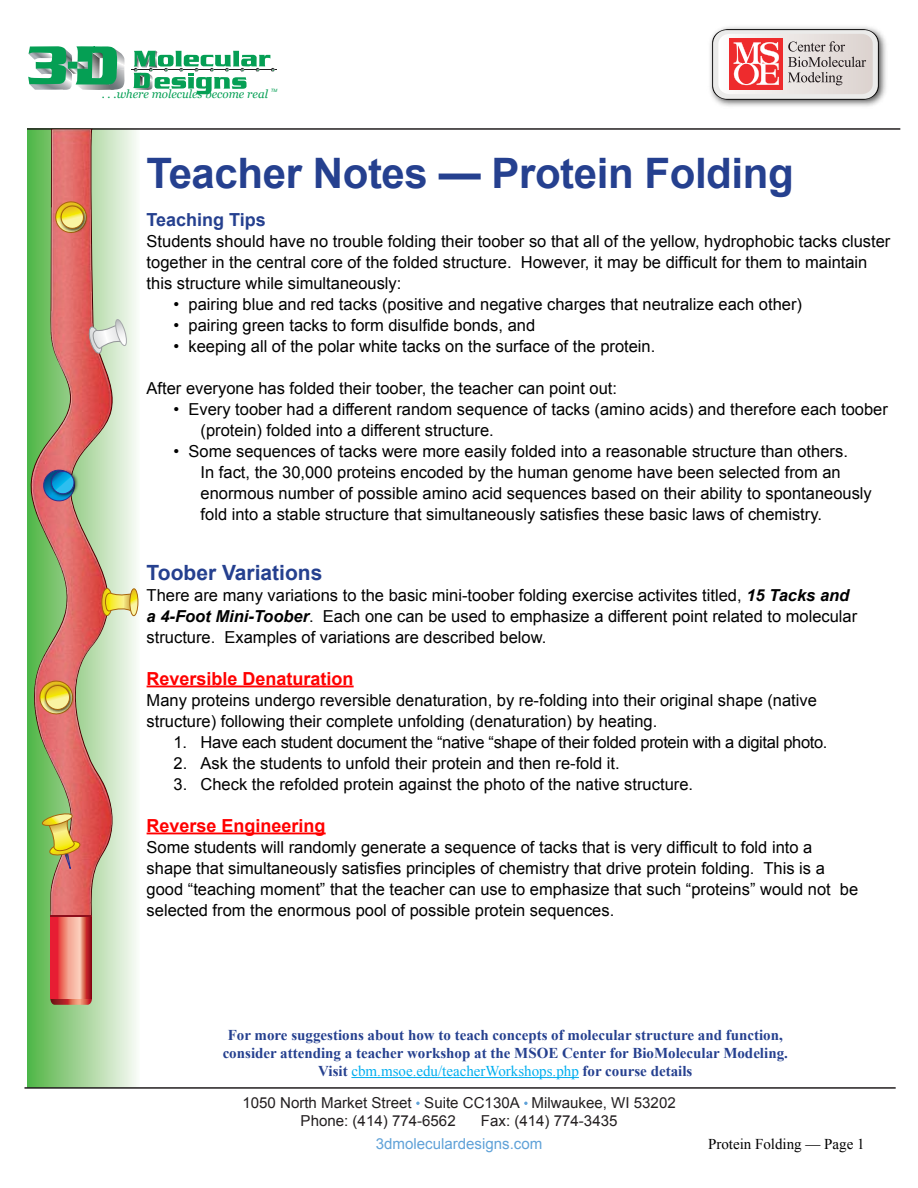
<style>
.page{position:relative;width:918px;height:1188px;background:#fff}
.page>*{position:absolute;margin:0;border:0;box-sizing:border-box;transform-origin:0 0}
.t1{font:700 42px "Arial";letter-spacing:-.01em;color:#25408f}
.t2{font:700 21px "Arial";color:#25408f}
.t3{font:700 18px "Arial";color:#f00}
.t4{font:700 18px "Arial";color:#25408f}
.t5{font:16.5px/21px "Arial";color:#000}
.t6{font:16.5px "Arial";letter-spacing:-.02em;color:#000}
.t7{font:15.15px/18.1px "Arial";color:#231f20}
.t8{font:15.15px "Arial";color:#60a2d8}
.t9{font:700 15px/18px "Times New Roman";color:#25408f;text-align:center}
.t10{font:15px "Times New Roman";color:#000}
.t11{font:italic 11.55px "Georgia";color:#059f54}
.t12{font:italic 4.5px "Arial";color:#059f54}
.s1{font-weight:700;font-style:italic}
.s2{font-weight:400;color:#00aeef}
</style>
<div class="page">
<div style="left:27px;top:129px;width:113px;height:959px;background:linear-gradient(to right,#51b444,#fbfaf6)"></div>
<hr style="left:131px;top:70px;width:146px;height:1px;background:#201d1e">
<svg style="left:28px;top:46px;width:97px;height:29px"></svg>
<svg style="left:133px;top:51px;width:142px;height:44px"></svg>
<hr style="left:27px;top:128px;width:873px;height:2px;background:#231f20">
<hr style="left:25px;top:1087px;width:871px;height:2px;background:#231f20">
<img style="left:27px;top:75px;width:139px;height:945px">
<hr style="left:50px;top:916px;width:42px;height:2px;background:#8d0e1b">
<svg style="left:50px;top:998px;width:42px;height:7px"></svg>
<svg style="left:50px;top:918px;width:42px;height:80px;background:#e36964"></svg>
<img style="left:76px;top:468px;width:4px;height:32px">
<svg style="left:42px;top:468px;width:34px;height:34px"></svg>
<img style="left:88px;top:202px;width:1px;height:32px">
<svg style="left:54px;top:200px;width:34px;height:34px"></svg>
<img style="left:75px;top:682px;width:1px;height:34px">
<svg style="left:38px;top:679px;width:37px;height:37px"></svg>
<svg style="left:88px;top:319px;width:39px;height:35px"></svg>
<svg style="left:41px;top:813px;width:40px;height:60px;background:#bba757"></svg>
<svg style="left:101px;top:500px;width:37px;height:116px;background:#dde2b9"></svg>
<img style="left:710px;top:26px;width:176px;height:81px">
<svg style="left:712px;top:29px;width:167px;height:71px;background:#d9b4b3"></svg>
<svg style="left:416px;top:1102px;width:4px;height:3px"></svg>
<svg style="left:524px;top:1102px;width:4px;height:3px"></svg>
<hr style="left:351px;top:1077px;width:228px;height:1px;background:#00aeef">
<hr style="left:147px;top:686px;width:207px;height:1px;background:#f00">
<hr style="left:147px;top:833px;width:179px;height:1px;background:#f00">
<p class="t11" style="left:102px;top:87px;width:168px">. . .where molecules become real</p>
<p class="t12" style="left:271px;top:88px;width:8px">TM</p>
<h1 class="t1" style="left:147px;top:145px;width:649px">Teacher Notes — Protein Folding</h1>
<p class="t4" style="left:147px;top:207px;width:121px">Teaching Tips</p>
<p class="t5" style="left:147px;top:231px;width:745px">Students should have no trouble folding their toober so that all of the yellow, hydrophobic tacks cluster together in the central core of the folded structure. However, it may be difficult for them to maintain this structure while simultaneously:</p>
<p class="t5" style="left:174px;top:294px;width:630px">• pairing blue and red tacks (positive and negative charges that neutralize each other)</p>
<p class="t5" style="left:174px;top:315px;width:363px">• pairing green tacks to form disulfide bonds, and</p>
<p class="t5" style="left:174px;top:336px;width:483px">• keeping all of the polar white tacks on the surface of the protein.</p>
<p class="t5" style="left:147px;top:378px;width:472px">After everyone has folded their toober, the teacher can point out:</p>
<p class="t5" style="left:201px;top:399px;width:689px;text-indent:-27px">• Every toober had a different random sequence of tacks (amino acids) and therefore each toober (protein) folded into a different structure.</p>
<p class="t5" style="left:201px;top:441px;width:673px;text-indent:-27px">• Some sequences of tacks were more easily folded into a reasonable structure than others.<br>In fact, the 30,000 proteins encoded by the human genome have been selected from an enormous number of possible amino acid sequences based on their ability to spontaneously fold into a stable structure that simultaneously satisfies these basic laws of chemistry.</p>
<p class="t2" style="left:147px;top:558px;width:177px">Toober Variations</p>
<p class="t5" style="left:147px;top:584px;width:712px">There are many variations to the basic mini-toober folding exercise activites titled, <span class="s1">15 Tacks and a 4-Foot Mini-Toober</span>. Each one can be used to emphasize a different point related to molecular structure. Examples of variations are described below.</p>
<p class="t3" style="left:147px;top:666px;width:209px">Reversible Denaturation</p>
<p class="t5" style="left:147px;top:689px;width:672px">Many proteins undergo reversible denaturation, by re-folding into their original shape (native structure) following their complete unfolding (denaturation) by heating.</p>
<p class="t6" style="left:174px;top:731px;width:655px">1. Have each student document the “native “shape of their folded protein with a digital photo.</p>
<p class="t5" style="left:174px;top:752px;width:448px">2. Ask the students to unfold their protein and then re-fold it.</p>
<p class="t5" style="left:174px;top:773px;width:521px">3. Check the refolded protein against the photo of the native structure.</p>
<p class="t3" style="left:147px;top:813px;width:181px">Reverse Engineering</p>
<p class="t5" style="left:147px;top:836px;width:713px">Some students will randomly generate a sequence of tacks that is very difficult to fold into a shape that simultaneously satisfies principles of chemistry that drive protein folding. This is a good “teaching moment” that the teacher can use to emphasize that such “proteins” would not be selected from the enormous pool of possible protein sequences.</p>
<p class="t9" style="left:223px;top:1026px;width:567px">For more suggestions about how to teach concepts of molecular structure and function, consider attending a teacher workshop at the MSOE Center for BioMolecular Modeling.<br>Visit <span class="s2">cbm.msoe.edu/teacherWorkshops.php</span> for course details</p>
<p class="t7" style="left:301px;top:1094px;width:377px;text-indent:-58px">1050 North Market Street Suite CC130A Milwaukee, WI 53202<br>Phone: (414) 774-6562</p>
<p class="t7" style="left:481px;top:1112px;width:138px">Fax: (414) 774-3435</p>
<p class="t8" style="left:376px;top:1134px;width:168px">3dmoleculardesigns.com</p>
<p class="t10" style="left:708px;top:1134px;width:158px">Protein Folding — Page 1</p>
</div>
